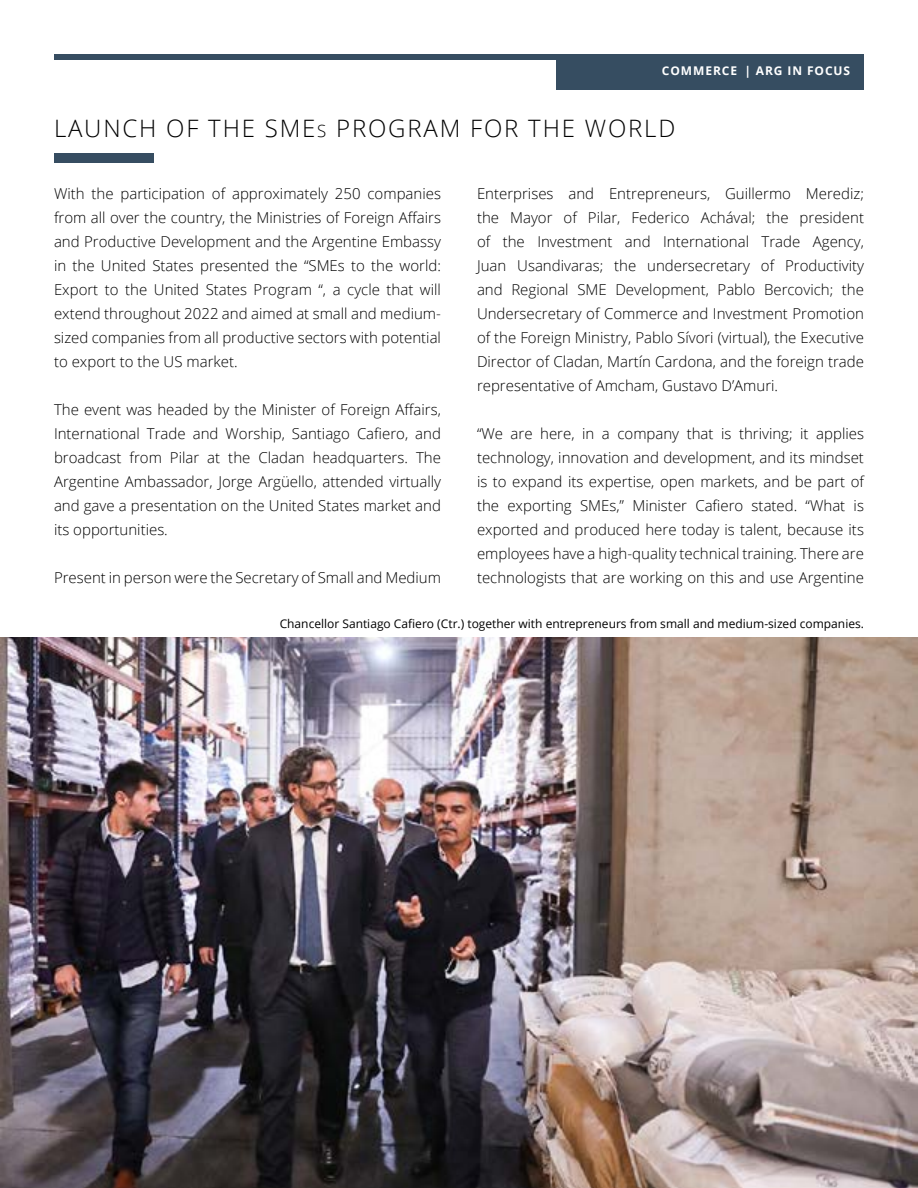
<style>
.page{position:relative;width:918px;height:1188px;background:#fff}
.page>*{position:absolute;margin:0;border:0;box-sizing:border-box;transform-origin:0 0}
.t1{font:300 24px "Open Sans";letter-spacing:.075em;color:#000}
.t2{font:300 15px/24px "Open Sans";color:#000;text-align:justify}
.t3{font:12px "Open Sans";color:#000}
.t4{font:700 12px "Open Sans";letter-spacing:.075em;color:#fff}
.s1{font-size:16.8px}
</style>
<div class="page">
<div style="left:54px;top:54px;width:810px;height:5px;background:#364d61"></div>
<div style="left:556px;top:54px;width:308px;height:36px;background:#364d61"></div>
<img style="left:0;top:637px;width:918px;height:551px">
<div style="left:54px;top:153px;width:100px;height:9px;background:#364d61"></div>
<p class="t4" style="left:662px;top:62px;width:190px">COMMERCE | ARG IN FOCUS</p>
<h1 class="t1" style="left:54px;top:111px;width:623px">LAUNCH OF THE SME<span class="s1">s</span> PROGRAM FOR THE WORLD</h1>
<p class="t2" style="left:54px;top:181px;width:389px">With the participation of approximately 250 companies from all over the country, the Ministries of Foreign Affairs and Productive Development and the Argentine Embassy in the United States presented the “SMEs to the world:<br>Export to the United States Program “, a cycle that will extend throughout 2022 and aimed at small and medium&shy;sized companies from all productive sectors with potential to export to the US market.</p>
<p class="t2" style="left:54px;top:397px;width:389px">The event was headed by the Minister of Foreign Affairs, International Trade and Worship, Santiago Cafiero, and broadcast from Pilar at the Cladan headquarters. The Argentine Ambassador, Jorge Argüello, attended virtually and gave a presentation on the United States market and its opportunities.</p>
<p class="t2" style="left:54px;top:565px;width:389px">Present in person were the Secretary of Small and Medium</p>
<p class="t2" style="left:477px;top:181px;width:389px">Enterprises and Entrepreneurs, Guillermo Merediz; the Mayor of Pilar, Federico Achával; the president of the Investment and International Trade Agency, Juan Usandivaras; the undersecretary of Productivity and Regional SME Development, Pablo Bercovich; the Undersecretary of Commerce and Investment Promotion of the Foreign Ministry, Pablo Sívori (virtual), the Executive Director of Cladan, Martín Cardona, and the foreign trade representative of Amcham, Gustavo D’Amuri.</p>
<p class="t2" style="left:477px;top:421px;width:389px">“We are here, in a company that is thriving; it applies technology, innovation and development, and its mindset is to expand its expertise, open markets, and be part of the exporting SMEs,” Minister Cafiero stated. “What is exported and produced here today is talent, because its employees have a high-quality technical training. There are technologists that are working on this and use Argentine</p>
<p class="t3" style="left:280px;top:616px;width:586px">Chancellor Santiago Cafiero (Ctr.) together with entrepreneurs from small and medium-sized companies.</p>
</div>
